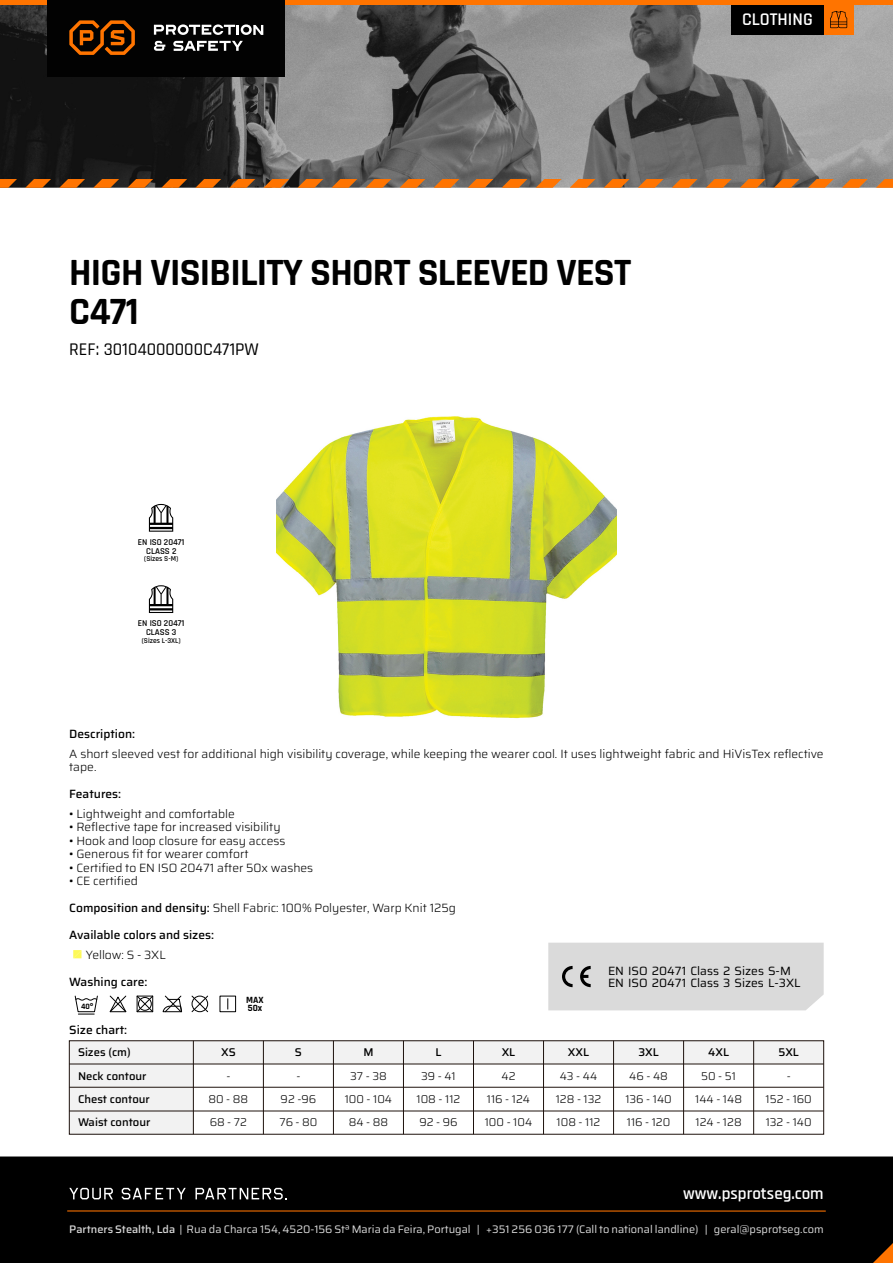
<style>
.page{position:relative;width:893px;height:1263px;background:#fff}
.page>*{position:absolute;margin:0;border:0;box-sizing:border-box;transform-origin:0 0}
.t1{font:700 39px/39px "Rajdhani";letter-spacing:-.02em;color:#000}
.t2{font:500 18px "Rajdhani";color:#000}
.t3{font:600 18px "Rajdhani";color:#fff}
.t4{font:600 16.95px "Rajdhani";color:#fff}
.t5{font:300 12px/13.5px "Saira";color:#000}
.t6{font:500 12px "Saira";color:#000}
.t7{font:12px/12px "Saira";color:#000}
.t8{font:300 11.25px/23.4px "Saira";color:#000;text-align:center}
.t9{font:500 11.25px/23.4px "Saira";color:#000}
.t10{font:10.95px "Saira";color:#dadada}
.t11{font:700 9.6px/7.6px "Rajdhani";color:#020202}
.t12{font:600 9px/9px "Rajdhani";color:#000;text-align:center}
.t13{font:700 8.25px "Rajdhani";color:#020202}
.t14{font:600 7.5px "Rajdhani";color:#000}
.s1{font-weight:500}
.s2{font-family:"Arial"}
</style>
<div class="page">
<img style="left:0;top:5px;width:893px;height:183px">
<div style="left:0;top:1156px;width:893px;height:107px;background:#000"></div>
<svg style="left:69px;top:1188px;width:44px;height:11px"></svg>
<svg style="left:122px;top:1188px;width:64px;height:11px"></svg>
<svg style="left:195px;top:1188px;width:92px;height:11px"></svg>
<hr style="left:67px;top:1210px;width:759px;height:1px;background:#ff7400">
<div style="left:548px;top:943px;width:276px;height:67px;background:#dadada"></div>
<div style="left:0;top:0;width:893px;height:5px;background:#ff7400"></div>
<div style="left:47px;top:0;width:238px;height:76px;background:#020202"></div>
<svg style="left:154px;top:41px;width:11px;height:10px"></svg>
<svg style="left:154px;top:24px;width:109px;height:11px"></svg>
<svg style="left:173px;top:41px;width:70px;height:10px"></svg>
<svg style="left:69px;top:20px;width:66px;height:35px"></svg>
<div style="left:731px;top:5px;width:93px;height:29px;background:#000"></div>
<div style="left:824px;top:5px;width:29px;height:29px;background:#ff7400"></div>
<svg style="left:830px;top:11px;width:17px;height:17px"></svg>
<svg style="left:873px;top:1243px;width:20px;height:20px"></svg>
<svg style="left:0;top:179px;width:17px;height:9px"></svg>
<svg style="left:263px;top:179px;width:26px;height:9px"></svg>
<svg style="left:536px;top:179px;width:25px;height:9px"></svg>
<svg style="left:740px;top:179px;width:26px;height:9px"></svg>
<svg style="left:127px;top:179px;width:26px;height:9px"></svg>
<svg style="left:400px;top:179px;width:25px;height:9px"></svg>
<svg style="left:672px;top:179px;width:26px;height:9px"></svg>
<svg style="left:876px;top:179px;width:17px;height:9px"></svg>
<svg style="left:59px;top:179px;width:26px;height:9px"></svg>
<svg style="left:331px;top:179px;width:26px;height:9px"></svg>
<svg style="left:604px;top:179px;width:25px;height:9px"></svg>
<svg style="left:808px;top:179px;width:26px;height:9px"></svg>
<svg style="left:195px;top:179px;width:26px;height:9px"></svg>
<svg style="left:468px;top:179px;width:25px;height:9px"></svg>
<svg style="left:25px;top:179px;width:26px;height:9px"></svg>
<svg style="left:297px;top:179px;width:26px;height:9px"></svg>
<svg style="left:570px;top:179px;width:25px;height:9px"></svg>
<svg style="left:774px;top:179px;width:26px;height:9px"></svg>
<svg style="left:161px;top:179px;width:26px;height:9px"></svg>
<svg style="left:434px;top:179px;width:25px;height:9px"></svg>
<svg style="left:706px;top:179px;width:26px;height:9px"></svg>
<svg style="left:93px;top:179px;width:26px;height:9px"></svg>
<svg style="left:366px;top:179px;width:25px;height:9px"></svg>
<svg style="left:638px;top:179px;width:26px;height:9px"></svg>
<svg style="left:842px;top:179px;width:26px;height:9px"></svg>
<svg style="left:229px;top:179px;width:26px;height:9px"></svg>
<svg style="left:502px;top:179px;width:25px;height:9px"></svg>
<svg style="left:149px;top:585px;width:24px;height:28px"></svg>
<svg style="left:149px;top:504px;width:24px;height:28px"></svg>
<img style="left:276px;top:416px;width:340px;height:303px">
<div style="left:69px;top:1041px;width:755px;height:23px;background:#f2f2f2"></div>
<div style="left:69px;top:1064px;width:124px;height:70px;background:#f2f2f2"></div>
<hr style="left:193px;top:1041px;width:1px;height:93px;background:#1e120d">
<hr style="left:263px;top:1041px;width:1px;height:93px;background:#1e120d">
<hr style="left:543px;top:1041px;width:1px;height:93px;background:#1e120d">
<hr style="left:333px;top:1041px;width:1px;height:93px;background:#1e120d">
<hr style="left:613px;top:1041px;width:1px;height:93px;background:#1e120d">
<hr style="left:403px;top:1041px;width:1px;height:93px;background:#1e120d">
<hr style="left:683px;top:1041px;width:1px;height:93px;background:#1e120d">
<hr style="left:753px;top:1041px;width:1px;height:93px;background:#1e120d">
<hr style="left:473px;top:1041px;width:1px;height:93px;background:#1e120d">
<hr style="left:69px;top:1087px;width:755px;height:1px;background:#1e120d">
<hr style="left:69px;top:1110px;width:755px;height:1px;background:#1e120d">
<hr style="left:69px;top:1063px;width:755px;height:1px;background:#1e120d">
<svg style="left:73px;top:950px;width:9px;height:8px"></svg>
<svg style="left:191px;top:995px;width:18px;height:18px"></svg>
<svg style="left:162px;top:995px;width:21px;height:18px"></svg>
<svg style="left:136px;top:995px;width:18px;height:18px"></svg>
<svg style="left:109px;top:995px;width:18px;height:18px"></svg>
<div style="left:192px;top:996px;width:16px;height:16px;border:1px solid #020202;border-radius:50%"></div>
<div style="left:138px;top:997px;width:14px;height:14px;border:1px solid #020202;border-radius:50%"></div>
<div style="left:137px;top:996px;width:16px;height:16px;border:1px solid #020202"></div>
<div style="left:220px;top:996px;width:16px;height:16px;border:1px solid #020202"></div>
<svg style="left:74px;top:995px;width:24px;height:19px"></svg>
<h1 class="t1" style="left:69px;top:254px;width:564px">HIGH VISIBILITY SHORT SLEEVED VEST<br>C471</h1>
<h2 class="t2" style="left:69px;top:338px;width:191px">REF: 30104000000C471PW</h2>
<p class="t12" style="left:138px;top:537px;width:48px">EN ISO 20471<br>CLASS 2</p>
<p class="t14" style="left:144px;top:554px;width:36px">(Sizes S-M)</p>
<p class="t12" style="left:138px;top:619px;width:48px">EN ISO 20471<br>CLASS 3</p>
<p class="t14" style="left:142px;top:635px;width:41px">(Sizes L-3XL)</p>
<h2 class="t3" style="left:742px;top:8px;width:72px">CLOTHING</h2>
<p class="t6" style="left:69px;top:725px;width:67px">Description:</p>
<p class="t5" style="left:69px;top:747px;width:756px">A short sleeved vest for additional high visibility coverage, while keeping the wearer cool. It uses lightweight fabric and HiVisTex reflective tape.</p>
<p class="t6" style="left:69px;top:785px;width:53px">Features:</p>
<p class="t5" style="left:69px;top:807px;width:167px">• Lightweight and comfortable</p>
<p class="t5" style="left:69px;top:820px;width:213px">• Reflective tape for increased visibility</p>
<p class="t5" style="left:69px;top:834px;width:218px">• Hook and loop closure for easy access</p>
<p class="t5" style="left:69px;top:847px;width:181px">• Generous fit for wearer comfort</p>
<p class="t5" style="left:69px;top:861px;width:245px">• Certified to EN ISO 20471 after 50x washes</p>
<p class="t5" style="left:69px;top:874px;width:70px">• CE certified</p>
<p class="t5" style="left:69px;top:901px;width:388px"><span class="s1">Composition and density:</span> Shell Fabric: 100% Polyester, Warp Knit 125g</p>
<p class="t6" style="left:69px;top:926px;width:146px">Available colors and sizes:</p>
<p class="t5" style="left:86px;top:948px;width:81px">Yellow: S - 3XL</p>
<p class="t6" style="left:69px;top:972px;width:80px">Washing care:</p>
<p class="t6" style="left:69px;top:1020px;width:59px">Size chart:</p>
<p class="t7" style="left:608px;top:965px;width:194px">EN ISO 20471 Class 2 Sizes S-M<br>EN ISO 20471 Class 3 Sizes L-3XL</p>
<p class="t13" style="left:81px;top:1001px;width:14px">40<span class="s2">º</span></p>
<p class="t11" style="left:246px;top:997px;width:19px">MAX<br>50x</p>
<p class="t9" style="left:78px;top:1041px;width:74px">Sizes (cm)<br>Neck contour<br>Chest contour<br>Waist contour</p>
<p class="t9" style="left:221px;top:1041px;width:16px">XS</p>
<p class="t8" style="left:208px;top:1064px;width:41px">-<br>80 - 88<br>68 - 72</p>
<p class="t9" style="left:295px;top:1041px;width:9px">S</p>
<p class="t8" style="left:279px;top:1064px;width:40px">-<br>92 -96<br>76 - 80</p>
<p class="t9" style="left:363px;top:1041px;width:12px">M</p>
<p class="t8" style="left:345px;top:1064px;width:49px">37 - 38<br>100 - 104<br>84 - 88</p>
<p class="t9" style="left:435px;top:1041px;width:8px">L</p>
<p class="t8" style="left:417px;top:1064px;width:45px">39 - 41<br>108 - 112<br>92 - 96</p>
<p class="t9" style="left:502px;top:1041px;width:15px">XL</p>
<p class="t8" style="left:485px;top:1064px;width:49px">42<br>116 - 124<br>100 - 104</p>
<p class="t9" style="left:568px;top:1041px;width:23px">XXL</p>
<p class="t8" style="left:556px;top:1064px;width:47px">43 - 44<br>128 - 132<br>108 - 112</p>
<p class="t9" style="left:638px;top:1041px;width:22px">3XL</p>
<p class="t8" style="left:625px;top:1064px;width:48px">46 - 48<br>136 - 140<br>116 - 120</p>
<p class="t9" style="left:708px;top:1041px;width:22px">4XL</p>
<p class="t8" style="left:695px;top:1064px;width:48px">50 - 51<br>144 - 148<br>124 - 128</p>
<p class="t9" style="left:778px;top:1040px;width:22px">5XL</p>
<p class="t8" style="left:765px;top:1064px;width:48px">-<br>152 - 160<br>132 - 140</p>
<h3 class="t4" style="left:683px;top:1183px;width:142px">www.psprotseg.com</h3>
<p class="t10" style="left:69px;top:1221px;width:756px"><span class="s1">Partners Stealth, Lda</span> | Rua da Charca 154, 4520-156 Stª Maria da Feira, Portugal | +351 256 036 177 (Call to national landline) | geral@psprotseg.com</p>
</div>
